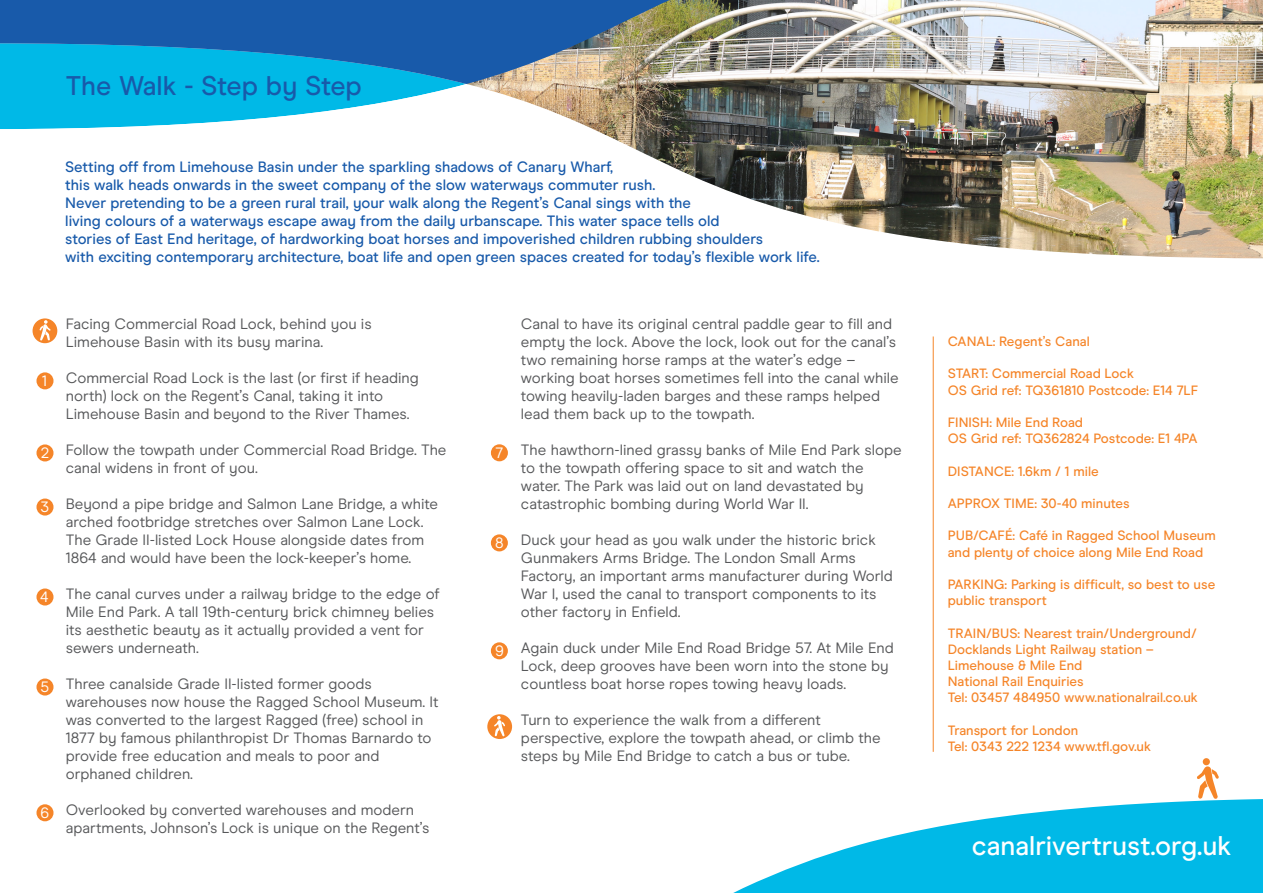
<style>
.page{position:relative;width:1263px;height:893px;background:#fff}
.page>*{position:absolute;margin:0;border:0;box-sizing:border-box;transform-origin:0 0}
.t1{font:500 27px "Modern Era";color:#fff}
.t2{font:500 27px "Modern Era";color:#185aaa}
.t3{font:15px/18px "Modern Era";color:#57585a}
.t4{font:500 15px/18px "Modern Era";color:#185aaa}
.t5{font:15px "Modern Era";color:#fff}
.t6{font:500 13.5px/16.2px "Modern Era";color:#f58529}
</style>
<div class="page">
<img style="left:694px;top:0;width:569px;height:84px">
<img style="left:0;top:0;width:694px;height:84px">
<svg style="left:0;top:43px;width:466px;height:41px;background:#079dd5"></svg>
<svg style="left:0;top:84px;width:1263px;height:308px"></svg>
<svg style="left:733px;top:799px;width:530px;height:94px;fill:#00b9e7"></svg>
<hr style="left:933px;top:336px;width:1px;height:416px;background:#f58529">
<div style="left:1203px;top:758px;width:7px;height:7px;background:#f58529;border-radius:50%"></div>
<svg style="left:1197px;top:766px;width:22px;height:33px"></svg>
<div style="left:36px;top:372px;width:18px;height:17px;background:#f58529;border-radius:50%"></div>
<div style="left:36px;top:444px;width:18px;height:17px;background:#f58529;border-radius:50%"></div>
<div style="left:491px;top:534px;width:17px;height:17px;background:#f58529;border-radius:50%"></div>
<div style="left:33px;top:318px;width:24px;height:25px;background:#f58529;border-radius:50%"></div>
<svg style="left:39px;top:320px;width:12px;height:21px"></svg>
<div style="left:487px;top:714px;width:25px;height:25px;background:#f58529;border-radius:50%"></div>
<svg style="left:494px;top:716px;width:11px;height:20px"></svg>
<div style="left:491px;top:642px;width:17px;height:17px;background:#f58529;border-radius:50%"></div>
<div style="left:491px;top:444px;width:17px;height:17px;background:#f58529;border-radius:50%"></div>
<div style="left:36px;top:804px;width:18px;height:17px;background:#f58529;border-radius:50%"></div>
<div style="left:36px;top:678px;width:18px;height:17px;background:#f58529;border-radius:50%"></div>
<div style="left:36px;top:588px;width:18px;height:17px;background:#f58529;border-radius:50%"></div>
<div style="left:36px;top:498px;width:18px;height:18px;background:#f58529;border-radius:50%"></div>
<h1 class="t2" style="left:66px;top:70px;width:298px">The Walk - Step by Step</h1>
<p class="t4" style="left:65px;top:157px;width:756px">Setting off from Limehouse Basin under the sparkling shadows of Canary Wharf,<br>this walk heads onwards in the sweet company of the slow waterways commuter rush.<br>Never pretending to be a green rural trail, your walk along the Regent’s Canal sings with the<br>living colours of a waterways escape away from the daily urbanscape. This water space tells old<br>stories of East End heritage, of hardworking boat horses and impoverished children rubbing shoulders<br>with exciting contemporary architecture, boat life and open green spaces created for today’s flexible work life.</p>
<p class="t5" style="left:42px;top:372px;width:7px">1</p>
<p class="t5" style="left:41px;top:444px;width:10px">2</p>
<p class="t5" style="left:41px;top:498px;width:10px">3</p>
<p class="t5" style="left:40px;top:588px;width:10px">4</p>
<p class="t5" style="left:41px;top:678px;width:10px">5</p>
<p class="t5" style="left:41px;top:804px;width:10px">6</p>
<p class="t3" style="left:66px;top:315px;width:307px">Facing Commercial Road Lock, behind you is<br>Limehouse Basin with its busy marina.</p>
<p class="t3" style="left:66px;top:369px;width:355px">Commercial Road Lock is the last (or first if heading north) lock on the Regent’s Canal, taking it into<br>Limehouse Basin and beyond to the River Thames.</p>
<p class="t3" style="left:66px;top:441px;width:382px">Follow the towpath under Commercial Road Bridge. The canal widens in front of you.</p>
<p class="t3" style="left:66px;top:495px;width:374px">Beyond a pipe bridge and Salmon Lane Bridge, a white arched footbridge stretches over Salmon Lane Lock.<br>The Grade II-listed Lock House alongside dates from 1864 and would have been the lock-keeper’s home.</p>
<p class="t3" style="left:66px;top:585px;width:376px">The canal curves under a railway bridge to the edge of Mile End Park. A tall 19th-century brick chimney belies its aesthetic beauty as it actually provided a vent for sewers underneath.</p>
<p class="t3" style="left:66px;top:675px;width:374px">Three canalside Grade II-listed former goods warehouses now house the Ragged School Museum. It was converted to the largest Ragged (free) school in 1877 by famous philanthropist Dr Thomas Barnardo to provide free education and meals to poor and orphaned children.</p>
<p class="t3" style="left:66px;top:801px;width:365px">Overlooked by converted warehouses and modern apartments, Johnson’s Lock is unique on the Regent’s</p>
<p class="t5" style="left:496px;top:444px;width:9px">7</p>
<p class="t5" style="left:495px;top:534px;width:10px">8</p>
<p class="t5" style="left:495px;top:642px;width:10px">9</p>
<p class="t3" style="left:521px;top:315px;width:379px">Canal to have its original central paddle gear to fill and empty the lock. Above the lock, look out for the canal’s two remaining horse ramps at the water’s edge – working boat horses sometimes fell into the canal while towing heavily-laden barges and these ramps helped lead them back up to the towpath.</p>
<p class="t3" style="left:521px;top:441px;width:382px">The hawthorn-lined grassy banks of Mile End Park slope to the towpath offering space to sit and watch the water. The Park was laid out on land devastated by catastrophic bombing during World War II.</p>
<p class="t3" style="left:521px;top:531px;width:373px">Duck your head as you walk under the historic brick Gunmakers Arms Bridge. The London Small Arms Factory, an important arms manufacturer during World War I, used the canal to transport components to its other factory in Enfield.</p>
<p class="t3" style="left:521px;top:639px;width:374px">Again duck under Mile End Road Bridge 57. At Mile End<br>Lock, deep grooves have been worn into the stone by countless boat horse ropes towing heavy loads.</p>
<p class="t3" style="left:521px;top:711px;width:361px">Turn to experience the walk from a different perspective, explore the towpath ahead, or climb the steps by Mile End Bridge to catch a bus or tube.</p>
<p class="t6" style="left:948px;top:333px;width:144px">CANAL: Regent’s Canal</p>
<p class="t6" style="left:948px;top:366px;width:252px">START: Commercial Road Lock<br>OS Grid ref: TQ361810 Postcode: E14 7LF</p>
<p class="t6" style="left:948px;top:414px;width:251px">FINISH: Mile End Road<br>OS Grid ref: TQ362824 Postcode: E1 4PA</p>
<p class="t6" style="left:948px;top:463px;width:153px">DISTANCE: 1.6km / 1 mile</p>
<p class="t6" style="left:948px;top:495px;width:183px">APPROX TIME: 30-40 minutes</p>
<p class="t6" style="left:948px;top:528px;width:270px">PUB/CAFÉ: Café in Ragged School Museum and plenty of choice along Mile End Road</p>
<p class="t6" style="left:948px;top:576px;width:269px">PARKING: Parking is difficult, so best to use public transport</p>
<p class="t6" style="left:948px;top:625px;width:252px">TRAIN/BUS: Nearest train/Underground/<br>Docklands Light Railway station –<br>Limehouse &amp; Mile End<br>National Rail Enquiries<br>Tel: 03457 484950 www.nationalrail.co.uk</p>
<p class="t6" style="left:948px;top:722px;width:205px">Transport for London<br>Tel: 0343 222 1234 www.tfl.gov.uk</p>
<h1 class="t1" style="left:972px;top:829px;width:261px">canalrivertrust.org.uk</h1>
</div>
